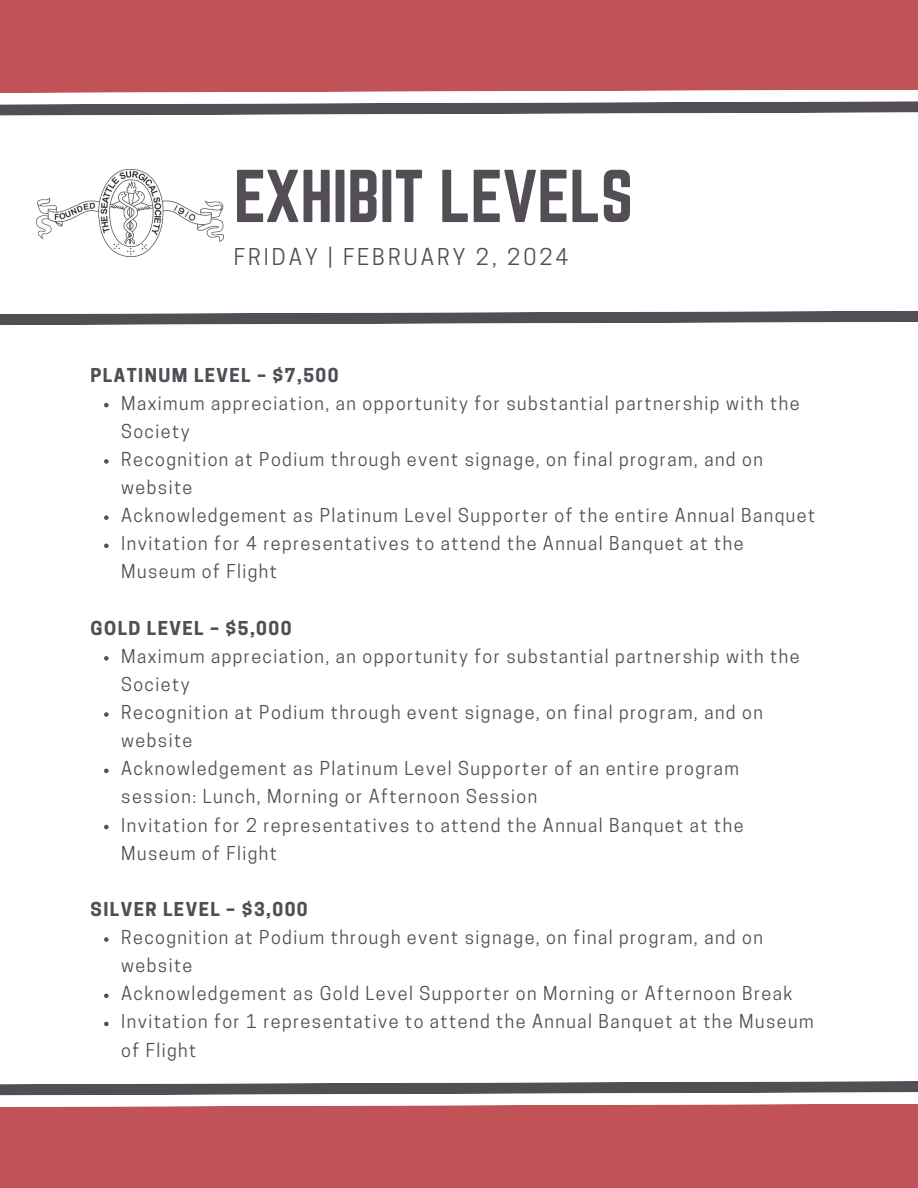
<style>
.page{position:relative;width:918px;height:1188px;background:#fff}
.page>*{position:absolute;margin:0;border:0;box-sizing:border-box;transform-origin:0 0}
.t1{font:65.4px "Norwester";letter-spacing:-.01em;color:#534d56}
.t2{font:21.75px "Cooper Hewitt";letter-spacing:.14em;color:#534d56}
.t3{font:18px/28.2px "Cooper Hewitt";letter-spacing:.08em;color:#534d56}
.t4{font:700 18px "Cooper Hewitt";letter-spacing:.08em;color:#534d56}
</style>
<div class="page">
<div style="left:0;top:1104px;width:918px;height:84px;background:#c15258"></div>
<svg style="left:0;top:1081px;width:918px;height:15px"></svg>
<div style="left:0;top:0;width:918px;height:93px;background:#c15258"></div>
<svg style="left:0;top:101px;width:918px;height:15px"></svg>
<svg style="left:0;top:311px;width:918px;height:14px"></svg>
<img style="left:37px;top:169px;width:187px;height:88px">
<svg style="left:104px;top:403px;width:5px;height:4px"></svg>
<svg style="left:104px;top:459px;width:5px;height:5px"></svg>
<svg style="left:104px;top:515px;width:5px;height:5px"></svg>
<svg style="left:104px;top:544px;width:5px;height:4px"></svg>
<svg style="left:104px;top:656px;width:5px;height:5px"></svg>
<svg style="left:104px;top:712px;width:5px;height:5px"></svg>
<svg style="left:104px;top:769px;width:5px;height:4px"></svg>
<svg style="left:104px;top:825px;width:5px;height:4px"></svg>
<svg style="left:104px;top:937px;width:5px;height:5px"></svg>
<svg style="left:104px;top:994px;width:5px;height:4px"></svg>
<svg style="left:104px;top:1022px;width:5px;height:4px"></svg>
<p class="t1" style="left:234px;top:157px;width:401px">EXHIBIT LEVELS</p>
<p class="t2" style="left:234px;top:249px;width:336px">FRIDAY | FEBRUARY 2, 2024</p>
<p class="t4" style="left:91px;top:368px;width:250px">PLATINUM LEVEL – $7,500</p>
<p class="t3" style="left:121px;top:391px;width:680px">Maximum appreciation, an opportunity for substantial partnership with the<br>Society</p>
<p class="t3" style="left:121px;top:447px;width:643px">Recognition at Podium through event signage, on final program, and on website</p>
<p class="t3" style="left:121px;top:504px;width:696px">Acknowledgement as Platinum Level Supporter of the entire Annual Banquet</p>
<p class="t3" style="left:121px;top:532px;width:624px">Invitation for 4 representatives to attend the Annual Banquet at the<br>Museum of Flight</p>
<p class="t4" style="left:91px;top:621px;width:202px">GOLD LEVEL – $5,000</p>
<p class="t3" style="left:121px;top:644px;width:680px">Maximum appreciation, an opportunity for substantial partnership with the<br>Society</p>
<p class="t3" style="left:121px;top:700px;width:643px">Recognition at Podium through event signage, on final program, and on website</p>
<p class="t3" style="left:121px;top:757px;width:619px">Acknowledgement as Platinum Level Supporter of an entire program session: Lunch, Morning or Afternoon Session</p>
<p class="t3" style="left:121px;top:813px;width:624px">Invitation for 2 representatives to attend the Annual Banquet at the<br>Museum of Flight</p>
<p class="t4" style="left:91px;top:902px;width:219px">SILVER LEVEL – $3,000</p>
<p class="t3" style="left:121px;top:925px;width:643px">Recognition at Podium through event signage, on final program, and on website</p>
<p class="t3" style="left:121px;top:982px;width:673px">Acknowledgement as Gold Level Supporter on Morning or Afternoon Break</p>
<p class="t3" style="left:121px;top:1010px;width:694px">Invitation for 1 representative to attend the Annual Banquet at the Museum of Flight</p>
</div>
